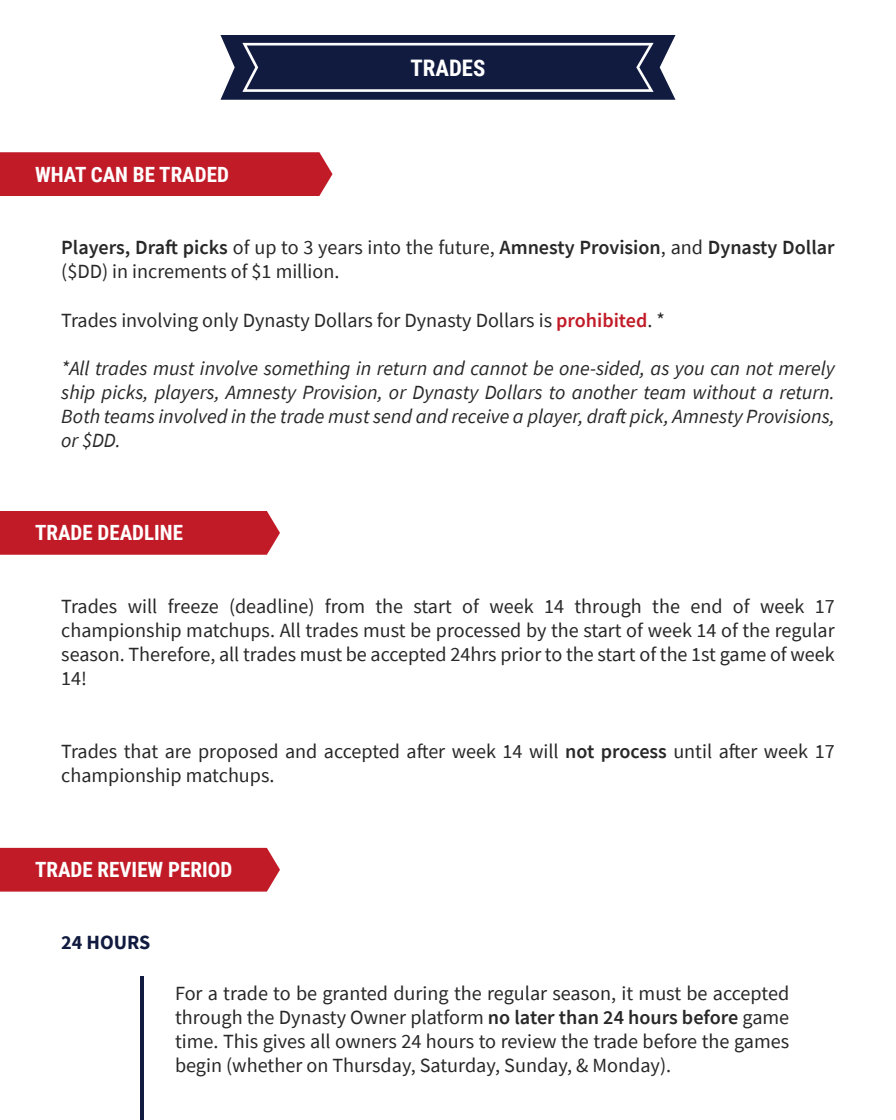
<style>
.page{position:relative;width:896px;height:1120px;background:#fff}
.page>*{position:absolute;margin:0;border:0;box-sizing:border-box;transform-origin:0 0}
.t1{font:700 22.75px "Roboto Condensed";color:#fff}
.t2{font:700 21px "Roboto Condensed";color:#fff}
.t3{font:20.12px/24.2px "Source Sans Pro";color:#282828;text-align:justify}
.t4{font:italic 20.12px/24.2px "Source Sans Pro";color:#282828;text-align:justify}
.t5{font:700 20.12px "Source Sans Pro";color:#111b40}
.s1{font-weight:600}
.s2{font-weight:600;color:#c21b28}
</style>
<div class="page">
<hr style="left:140px;top:976px;width:4px;height:144px;background:#111b40">
<div style="left:0;top:848px;width:280px;height:44px;background:#c21b28"></div>
<div style="left:0;top:511px;width:280px;height:44px;background:#c21b28"></div>
<div style="left:0;top:152px;width:332px;height:44px;background:#c21b28"></div>
<svg style="left:220px;top:35px;width:456px;height:65px;background:#2d3657"></svg>
<p class="t2" style="left:35px;top:159px;width:195px">WHAT CAN BE TRADED</p>
<p class="t1" style="left:411px;top:52px;width:76px">TRADES</p>
<p class="t3" style="left:61px;top:235px;width:775px"><span class="s1">Players, Draft picks</span> of up to 3 years into the future, <span class="s1">Amnesty Provision</span>, and <span class="s1">Dynasty Dollar </span>($DD) in increments of $1 million.</p>
<p class="t3" style="left:61px;top:308px;width:605px">Trades involving only Dynasty Dollars for Dynasty Dollars is <span class="s2">prohibited</span>. *</p>
<p class="t4" style="left:61px;top:356px;width:775px">*All trades must involve something in return and cannot be one-sided, as you can not merely ship picks, players, Amnesty Provision, or Dynasty Dollars to another team without a return.<br>Both teams involved in the trade must send and receive a player, draft pick, Amnesty Provisions, or $DD.</p>
<p class="t2" style="left:35px;top:518px;width:150px">TRADE DEADLINE</p>
<p class="t3" style="left:61px;top:594px;width:775px">Trades will freeze (deadline) from the start of week 14 through the end of week 17 championship matchups. All trades must be processed by the start of week 14 of the regular season. Therefore, all trades must be accepted 24hrs prior to the start of the 1st game of week 14!</p>
<p class="t3" style="left:61px;top:739px;width:775px">Trades that are proposed and accepted after week 14 will <span class="s1">not process</span> until after week 17 championship matchups.</p>
<p class="t2" style="left:35px;top:855px;width:199px">TRADE REVIEW PERIOD</p>
<p class="t5" style="left:61px;top:929px;width:91px">24 HOURS</p>
<p class="t3" style="left:175px;top:981px;width:616px">For a trade to be granted during the regular season, it must be accepted through the Dynasty Owner platform <span class="s1">no later than 24 hours before</span> game time. This gives all owners 24 hours to review the trade before the games begin (whether on Thursday, Saturday, Sunday, &amp; Monday).</p>
</div>
